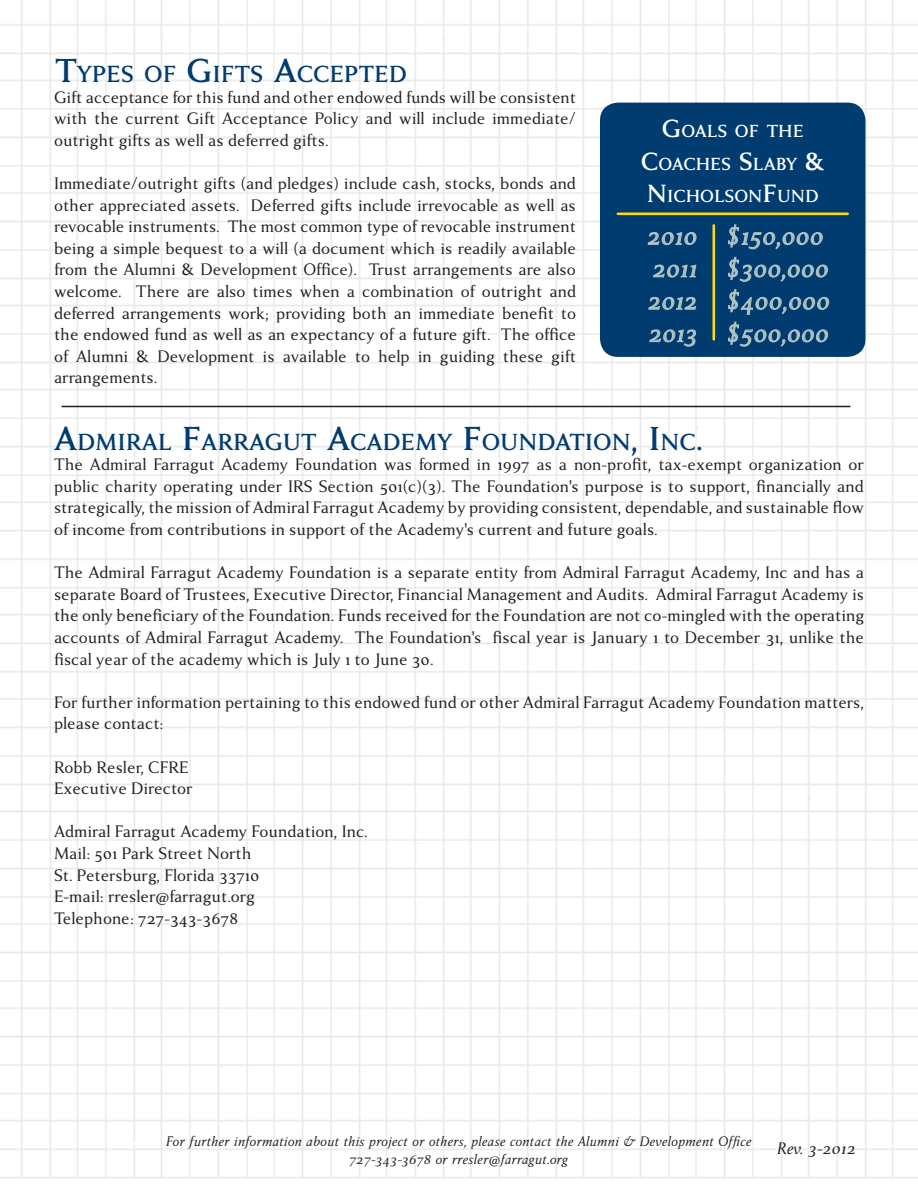
<style>
.page{position:relative;width:918px;height:1188px;background:#fff}
.page>*{position:absolute;margin:0;border:0;box-sizing:border-box;transform-origin:0 0}
.t1{font:italic 27px "Anziano";color:#b2c3c4}
.t2{font:700 25.2px "Anziano";color:#013c70}
.t3{font:700 18.9px/32.4px "Anziano";color:#fff;text-align:center}
.t4{font:18px/21.6px "Anziano";color:#231f20;text-align:justify}
.t5{font:italic 18px "Anziano";color:#231f20}
.t6{font:italic 15px "Anziano";color:#231f20}
.s1{font-size:36px}
.s2{font-size:27px}
</style>
<div class="page">
<img style="left:0;top:0;width:918px;height:1179px">
<hr style="left:62px;top:406px;width:788px;height:1px;background:#231f20">
<div style="left:600px;top:103px;width:266px;height:254px;background:#013c70;border-radius:18px"></div>
<svg style="left:647px;top:232px;width:50px;height:13px"></svg>
<svg style="left:653px;top:264px;width:44px;height:14px"></svg>
<svg style="left:648px;top:296px;width:48px;height:14px"></svg>
<svg style="left:649px;top:329px;width:47px;height:18px"></svg>
<svg style="left:728px;top:224px;width:95px;height:26px"></svg>
<svg style="left:728px;top:257px;width:100px;height:25px"></svg>
<svg style="left:728px;top:289px;width:101px;height:26px"></svg>
<svg style="left:728px;top:322px;width:100px;height:25px"></svg>
<hr style="left:712px;top:225px;width:3px;height:114px;background:#ffdc01">
<hr style="left:618px;top:213px;width:230px;height:2px;background:#ffdc01">
<p class="t2" style="left:55px;top:61px;width:353px"><span class="s1">T</span>YPES OF <span class="s1">G</span>IFTS <span class="s1">A</span>CCEPTED</p>
<p class="t4" style="left:54px;top:86px;width:523px">Gift acceptance for this fund and other endowed funds will be consistent with the current Gift Acceptance Policy and will include immediate/ outright gifts as well as deferred gifts.</p>
<p class="t4" style="left:54px;top:173px;width:524px">Immediate/outright gifts (and pledges) include cash, stocks, bonds and other appreciated assets. Deferred gifts include irrevocable as well as revocable instruments. The most common type of revocable instrument being a simple bequest to a will (a document which is readily available from the Alumni &amp; Development Office). Trust arrangements are also welcome. There are also times when a combination of outright and deferred arrangements work; providing both an immediate benefit to the endowed fund as well as an expectancy of a future gift. The office of Alumni &amp; Development is available to help in guiding these gift arrangements.</p>
<p class="t2" style="left:54px;top:429px;width:651px"><span class="s1">A</span>DMIRAL <span class="s1">F</span>ARRAGUT <span class="s1">A</span>CADEMY <span class="s1">F</span>OUNDATION<span class="s1">, I</span> NC<span class="s1">.</span></p>
<p class="t3" style="left:662px;top:115px;width:143px"><span class="s2">G</span>OALS OF THE</p>
<p class="t3" style="left:641px;top:148px;width:185px"><span class="s2">C</span>OACHES <span class="s2">S</span>LABY <span class="s2">&amp;<br>N</span>ICHOLSON<span class="s2">F</span>UND</p>
<p class="t1" style="left:648px;top:222px;width:52px">2010</p>
<p class="t1" style="left:653px;top:254px;width:46px">2011</p>
<p class="t1" style="left:648px;top:287px;width:51px">2012</p>
<p class="t1" style="left:649px;top:319px;width:50px">2013</p>
<p class="t1" style="left:727px;top:222px;width:98px">$150,000</p>
<p class="t1" style="left:727px;top:254px;width:104px">$300,000</p>
<p class="t1" style="left:727px;top:287px;width:105px">$400,000</p>
<p class="t1" style="left:727px;top:319px;width:104px">$500,000</p>
<p class="t4" style="left:54px;top:454px;width:812px">The Admiral Farragut Academy Foundation was formed in 1997 as a non-profit, tax-exempt organization or public charity operating under IRS Section 501(c)(3). The Foundation's purpose is to support, financially and strategically, the mission of Admiral Farragut Academy by providing consistent, dependable, and sustainable flow of income from contributions in support of the Academy's current and future goals.</p>
<p class="t4" style="left:54px;top:562px;width:812px">The Admiral Farragut Academy Foundation is a separate entity from Admiral Farragut Academy, Inc and has a separate Board of Trustees, Executive Director, Financial Management and Audits. Admiral Farragut Academy is the only beneficiary of the Foundation. Funds received for the Foundation are not co-mingled with the operating accounts of Admiral Farragut Academy. The Foundation's fiscal year is January 1 to December 31, unlike the fiscal year of the academy which is July 1 to June 30.</p>
<p class="t4" style="left:54px;top:691px;width:811px">For further information pertaining to this endowed fund or other Admiral Farragut Academy Foundation matters, please contact:</p>
<p class="t4" style="left:54px;top:756px;width:136px">Robb Resler, CFRE</p>
<p class="t4" style="left:54px;top:778px;width:140px">Executive Director</p>
<p class="t4" style="left:54px;top:821px;width:315px">Admiral Farragut Academy Foundation, Inc.</p>
<p class="t4" style="left:54px;top:843px;width:199px">Mail: 501 Park Street North</p>
<p class="t4" style="left:54px;top:864px;width:207px">St. Petersburg, Florida 33710</p>
<p class="t4" style="left:54px;top:886px;width:202px">E-mail: rresler@farragut.org</p>
<p class="t4" style="left:54px;top:907px;width:186px">Telephone: 727-343-3678</p>
<p class="t6" style="left:166px;top:1133px;width:587px">For further information about this project or others, please contact the Alumni &amp; Development Office</p>
<p class="t6" style="left:350px;top:1151px;width:220px">727-343-3678 or rresler@farragut.org</p>
<p class="t5" style="left:777px;top:1139px;width:80px">Rev. 3-2012</p>
</div>
